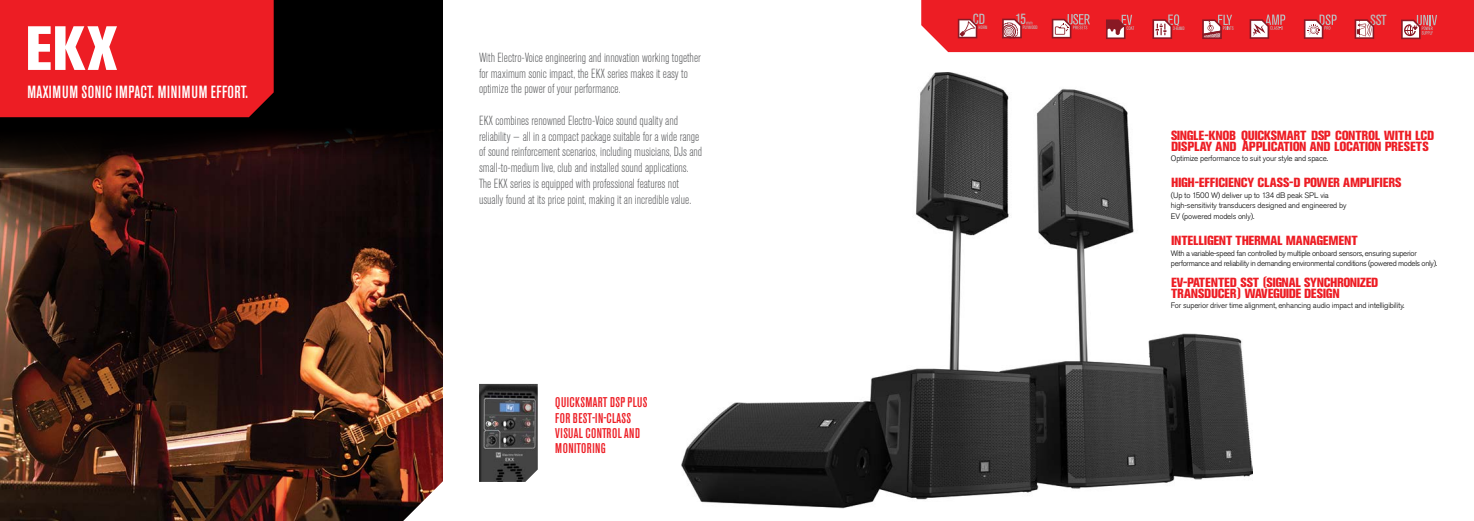
<style>
.page{position:relative;width:1474px;height:521px;background:#fff}
.page>*{position:absolute;margin:0;border:0;box-sizing:border-box;transform-origin:0 0}
.t1{font:800 condensed 61.86px "Akzidenz Grotesk Pro";color:#fff}
.t2{font:500 condensed 17.5px "Akzidenz Grotesk Pro";letter-spacing:.035em;color:#fff}
.t3{font:condensed 14.61px "Akzidenz Grotesk Pro";color:#bcbec0}
.t4{font:condensed 14.53px "Akzidenz Grotesk Pro";color:#bcbec0}
.t5{font:500 condensed 14px/15px "Akzidenz Grotesk Pro";letter-spacing:.03em;color:#ed1d24}
.t6{font:300 condensed 13.12px/15.8px "Akzidenz Grotesk Pro";color:#58595b}
.t7{font:800 condensed 13.12px/10.5px "Akzidenz Grotesk Pro";letter-spacing:-.03em;color:#ed1d24}
.t8{font:800 condensed 13.12px "Akzidenz Grotesk Pro";letter-spacing:-.01em;color:#ed1d24}
.t9{font:300 7.88px/10.5px "Akzidenz Grotesk Pro";letter-spacing:-.02em;color:#000}
.t10{font:300 7.88px/10.5px "Akzidenz Grotesk Pro";letter-spacing:-.04em;color:#000}
.t11{font:condensed 4.9px "Akzidenz Grotesk Pro";color:#bcbec0}
.t12{font:condensed 4.81px "Akzidenz Grotesk Pro";color:#bcbec0}
</style>
<div class="page">
<img style="left:681px;top:72px;width:571px;height:436px">
<div style="left:0;top:0;width:442px;height:521px;background:#000"></div>
<img style="left:0;top:131px;width:442px;height:390px">
<svg style="left:0;top:117px;width:424px;height:51px"></svg>
<div style="left:0;top:0;width:274px;height:117px;background:#ed1d24"></div>
<svg style="left:403px;top:456px;width:40px;height:65px;background:#a1655f"></svg>
<img style="left:479px;top:384px;width:58px;height:98px">
<svg style="left:921px;top:0;width:552px;height:52px;background:#e73238"></svg>
<h1 class="t1" style="left:25px;top:8px;width:94px">EKX</h1>
<h2 class="t2" style="left:27px;top:80px;width:222px">MAXIMUM SONIC IMPACT. MINIMUM EFFORT.</h2>
<p class="t6" style="left:479px;top:49px;width:223px">With Electro-Voice engineering and innovation working together for maximum sonic impact, the EKX series makes it easy to optimize the power of your performance.</p>
<p class="t6" style="left:479px;top:112px;width:225px">EKX combines renowned Electro-Voice sound quality and reliability — all in a compact package suitable for a wide range of sound reinforcement scenarios, including musicians, DJs and small-to-medium live, club and installed sound applications.<br>The EKX series is equipped with professional features not usually found at its price point, making it an incredible value.</p>
<p class="t5" style="left:555px;top:395px;width:94px">QUICKSMART DSP PLUS<br>FOR BEST-IN-CLASS<br>VISUAL CONTROL AND<br>MONITORING</p>
<p class="t4" style="left:972px;top:10px;width:14px">CD</p>
<p class="t12" style="left:978px;top:24px;width:10px">HORN</p>
<p class="t3" style="left:1015px;top:10px;width:12px">15</p>
<p class="t11" style="left:1022px;top:24px;width:17px">PLYWOOD</p>
<p class="t11" style="left:1173px;top:25px;width:13px">3-BAND</p>
<p class="t4" style="left:1369px;top:10px;width:18px">SST</p>
<p class="t7" style="left:1170px;top:130px;width:265px">SINGLE-KNOB QUICKSMART DSP CONTROL WITH LCD<br>DISPLAY AND APPLICATION AND LOCATION PRESETS</p>
<p class="t9" style="left:1170px;top:153px;width:158px">Optimize performance to suit your style and space.</p>
<p class="t8" style="left:1170px;top:174px;width:232px">HIGH-EFFICIENCY CLASS-D POWER AMPLIFIERS</p>
<p class="t9" style="left:1170px;top:190px;width:177px">(Up to 1500 W) deliver up to 134 dB peak SPL via high-sensitivity transducers designed and engineered by<br>EV (powered models only).</p>
<p class="t8" style="left:1170px;top:232px;width:188px">INTELLIGENT THERMAL MANAGEMENT</p>
<p class="t10" style="left:1170px;top:248px;width:268px">With a variable-speed fan controlled by multiple onboard sensors, ensuring superior performance and reliability in demanding environmental conditions (powered models only).</p>
<p class="t7" style="left:1170px;top:277px;width:209px">EV-PATENTED SST (SIGNAL SYNCHRONIZED<br>TRANSDUCER) WAVEGUIDE DESIGN</p>
<p class="t9" style="left:1170px;top:300px;width:235px">For superior driver time alignment, enhancing audio impact and intelligibility.</p>
</div>
